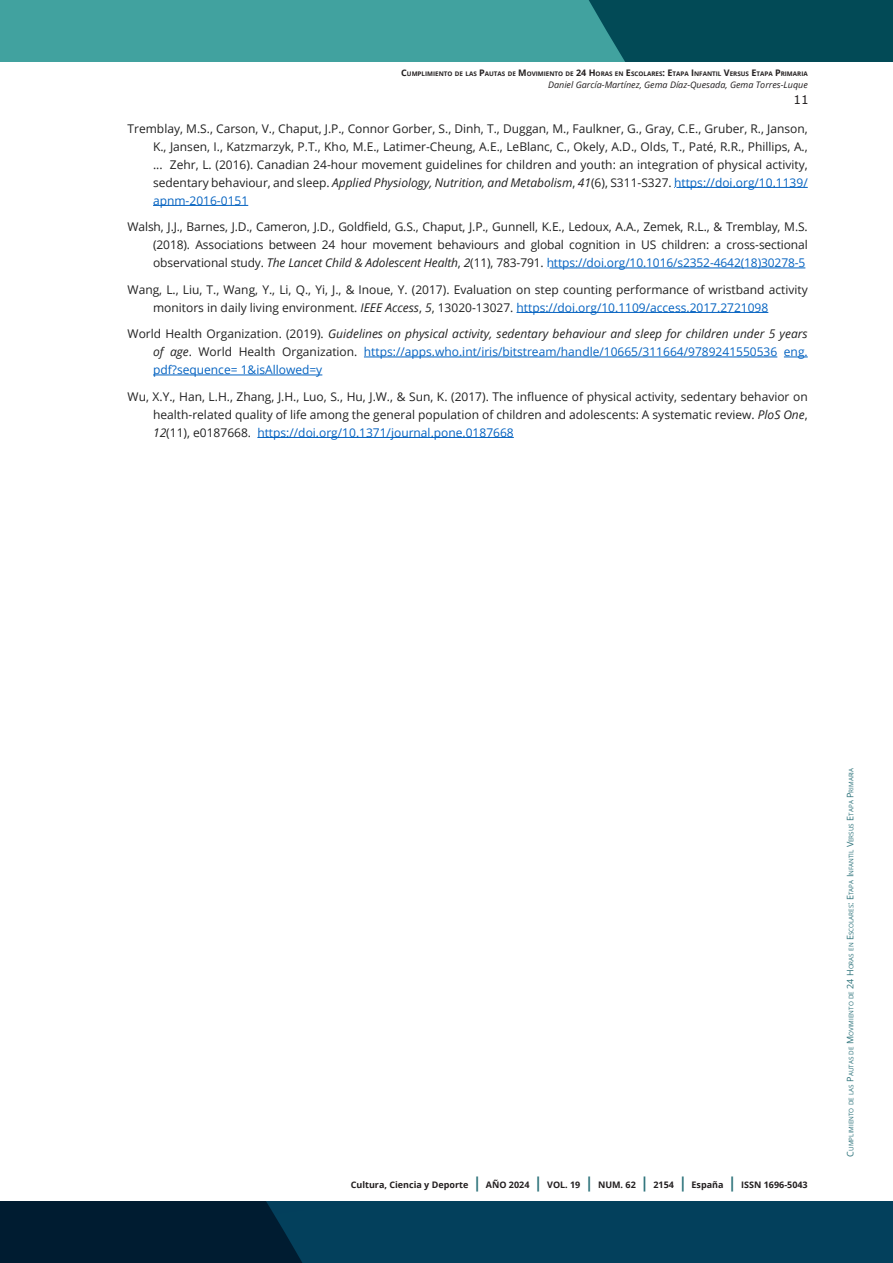
<style>
.page{position:relative;width:893px;height:1263px;background:#fff}
.page>*{position:absolute;margin:0;border:0;box-sizing:border-box;transform-origin:0 0}
.bibliografia{font:12px/18px "Open Sans";color:#212121;text-align:justify}
.bibliografia-2{font:12px/18px "Open Sans";color:#0563c1;text-align:justify}
.t1{font:12px "Verdana";color:#231f20}
.t2{font:700 9px "Open Sans";color:#231f20}
.t3{font:italic 9px "Open Sans";color:#231f20}
.t4{font:6.3px "Open Sans";color:#2c727a}
.t5{font:700 6.3px "Open Sans";color:#231f20}
.s1{font-size:9px}
.s2{font-style:italic}
.s3{color:#0563c1}
.s4{color:#231f20}
.s5{color:#212121}
.s6{font-style:italic;color:#212121}
.s7{font-size:15px;color:#2c727a}
</style>
<div class="page">
<svg style="left:0;top:1201px;width:893px;height:62px;background:#02344e"></svg>
<div style="left:0;top:0;width:893px;height:62px;background:#41a29f"></div>
<div style="left:589px;top:0;width:304px;height:62px;background:#024a56"></div>
<hr style="left:153px;top:375px;width:169px;height:1px;background:#0563c1">
<svg style="left:784px;top:357px;width:24px;height:1px"></svg>
<hr style="left:364px;top:357px;width:413px;height:1px;background:#0563c1">
<hr style="left:516px;top:312px;width:252px;height:1px;background:#0563c1">
<hr style="left:550px;top:268px;width:255px;height:1px;background:#0563c1">
<hr style="left:153px;top:205px;width:95px;height:1px;background:#0563c1">
<hr style="left:676px;top:187px;width:132px;height:1px;background:#0563c1">
<hr style="left:257px;top:437px;width:257px;height:1px;background:#0563c1">
<p class="t5" style="left:401px;top:69px;width:408px"><span class="s1">C</span>UMPLIMIENTO DE LAS <span class="s1">P</span>AUTAS DE <span class="s1">M</span> OVIMIENTO DE <span class="s1">24 H</span>ORAS EN <span class="s1">E</span>SCOLARES<span class="s1">: E</span>TAPA <span class="s1">I</span> NFANTIL <span class="s1">V</span>ERSUS <span class="s1">E</span>TAPA <span class="s1">P</span> RIMARIA</p>
<p class="t3" style="left:548px;top:79px;width:261px">Daniel García-Martínez, Gema Díaz-Quesada, Gema Torres-Luque</p>
<p class="t1" style="left:793px;top:91px;width:17px">11</p>
<p class="bibliografia" style="left:153px;top:119px;width:656px;text-indent:-26px">Tremblay, M.S., Carson, V., Chaput, J.P., Connor Gorber, S., Dinh, T., Duggan, M., Faulkner, G., Gray, C.E., Gruber, R., Janson, K., Jansen, I., Katzmarzyk, P.T., Kho, M.E., Latimer-Cheung, A.E., LeBlanc, C., Okely, A.D., Olds, T., Paté, R.R., Phillips, A., ... Zehr, L. (2016). Canadian 24-hour movement guidelines for children and youth: an integration of physical activity, sedentary behaviour, and sleep. <span class="s2">Applied Physiology, Nutrition, and Metabolism</span>, <span class="s2">41</span>(6), S311-S327. <span class="s3">https://doi.org/10.1139/ apnm-2016-0151</span></p>
<p class="bibliografia" style="left:153px;top:217px;width:656px;text-indent:-26px">Walsh, J.J., Barnes, J.D., Cameron, J.D., Goldfield, G.S., Chaput, J.P., Gunnell, K.E., Ledoux, A.A., Zemek, R.L., <span class="s4">&amp;</span> Tremblay, M.S. (2018). Associations between 24 hour movement behaviours and global cognition in US children: a cross-sectional observational study. <span class="s2">The Lancet Child &amp; Adolescent Health</span>, <span class="s2">2</span>(11), 783-791. <span class="s3">https://doi.org/10.1016/s2352-4642(18)30278-5</span></p>
<p class="bibliografia" style="left:153px;top:280px;width:656px;text-indent:-26px">Wang, L., Liu, T., Wang, Y., Li, Q., Yi, J., &amp; Inoue, Y. (2017). Evaluation on step counting performance of wristband activity monitors in daily living environment. <span class="s2">IEEE Access</span>, <span class="s2">5</span>, 13020-13027. <span class="s3">https://doi.org/10.1109/access.2017.2721098</span></p>
<p class="bibliografia-2" style="left:153px;top:324px;width:656px;text-indent:-26px"><span class="s5">World Health Organization. (2019).</span> <span class="s6">Guidelines on physical activity, sedentary behaviour and sleep for children under 5 years of age</span><span class="s5">. World Health Organization.</span> https://apps.who.int/iris/bitstream/handle/10665/311664/9789241550536 eng. pdf?sequence= 1&amp;isAllowed=y</p>
<p class="bibliografia" style="left:153px;top:387px;width:656px;text-indent:-26px">Wu, X.Y., Han, L.H., Zhang, J.H., Luo, S., Hu, J.W., &amp; Sun, K. (2017). The influence of physical activity, sedentary behavior on health-related quality of life among the general population of children and adolescents: A systematic review. <span class="s2">PloS One</span>, <span class="s2">12</span>(11), e0187668. <span class="s3">https://doi.org/10.1371/journal.pone.0187668</span></p>
<p class="t2" style="left:351px;top:1179px;width:458px">Cultura, Ciencia y Deporte <span class="s7">|</span> AÑO 2024 <span class="s7">|</span> VOL. 19 <span class="s7">|</span> NUM. 62 <span class="s7">|</span> 2154 <span class="s7">|</span> España <span class="s7">|</span> ISSN 1696-5043</p>
<p class="t4" style="left:847px;top:1156px;width:390px;rotate:-90deg"><span class="s1">C</span>umplimiento de las <span class="s1">P</span>autas de <span class="s1">M</span> ovimiento de <span class="s1">24 H</span>oras en <span class="s1">E</span>scolares<span class="s1">: E</span>tapa <span class="s1">I</span> nfantil <span class="s1">V</span>ersus <span class="s1">E</span>tapa <span class="s1">P</span> rimaria</p>
</div>
